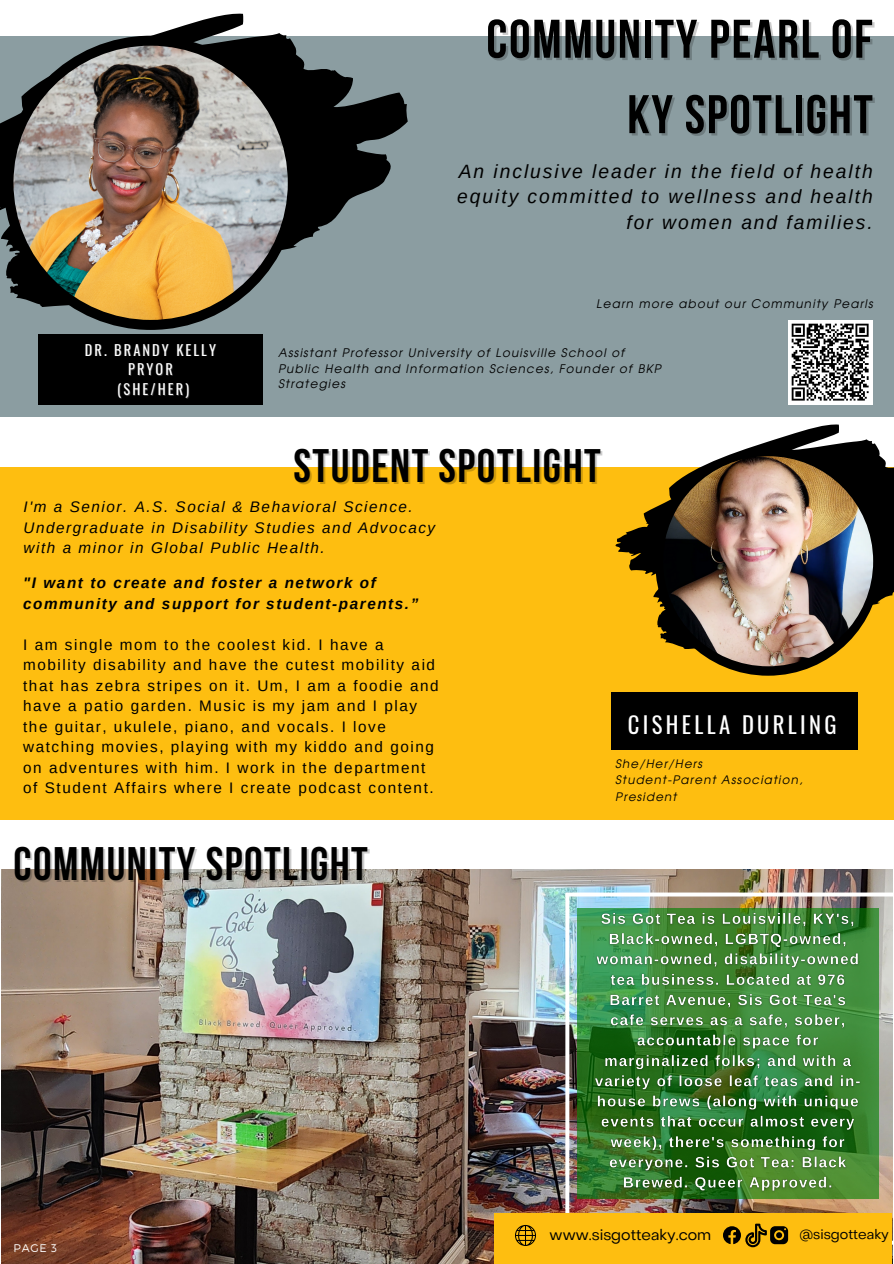
<style>
.page{position:relative;width:894px;height:1264px;background:#fff}
.page>*{position:absolute;margin:0;border:0;box-sizing:border-box;transform-origin:0 0}
.t1{font:700 54.3px/75.3px "Bebas Neue";letter-spacing:.03em;color:#000;text-align:right}
.t2{font:700 46.8px "Bebas Neue";letter-spacing:.03em;color:#000}
.t3{font:22.65px "Oswald";letter-spacing:.145em;color:#fff}
.t4{font:italic 19.2px/25.8px "Arimo";letter-spacing:.1em;color:#000;text-align:right}
.t5{font:15.3px/20.5px "Arimo";letter-spacing:.1em;color:#000}
.t6{font:italic 15.3px/20.5px "Arimo";letter-spacing:.1em;color:#000}
.t7{font:italic 700 15.3px/20.5px "Arimo";letter-spacing:.1em;color:#000}
.t8{font:15.15px "Object Sans";color:#000}
.t9{font:14.25px/20.4px "Oswald";letter-spacing:.145em;color:#fff;text-align:center}
.t10{font:13.65px "Object Sans";color:#000}
.t11{font:italic 11.85px/15.9px "Evolventa";letter-spacing:.105em;color:#000}
.t12{font:italic 11.7px/16.4px "Evolventa";letter-spacing:.105em;color:#000}
.t13{font:300 11.1px "Montserrat";color:#fff}
.s1{color:rgb(255 255 255/.2)}
</style>
<div class="page">
<div style="left:0;top:467px;width:893px;height:352px;background:#febe10"></div>
<div style="left:655px;top:450px;width:225px;height:225px;background:#000;border-radius:50%"></div>
<svg style="left:615px;top:424px;width:278px;height:225px"></svg>
<img style="left:662px;top:456px;width:210px;height:210px;border-radius:50%">
<div style="left:610px;top:692px;width:247px;height:57px;background:#000"></div>
<div style="left:0;top:36px;width:893px;height:380px;background:#8b9da1"></div>
<svg style="left:0;top:14px;width:407px;height:293px"></svg>
<img style="left:13px;top:46px;width:275px;height:274px;border-radius:50%">
<div style="left:38px;top:334px;width:225px;height:71px;background:#000"></div>
<div style="left:787px;top:320px;width:85px;height:84px;background:#fff"></div>
<svg style="left:791px;top:323px;width:78px;height:78px"></svg>
<img style="left:2px;top:869px;width:890px;height:394px">
<img style="left:565px;top:892px;width:328px;height:352px">
<svg style="left:577px;top:908px;width:301px;height:290px"></svg>
<img style="left:590px;top:908px;width:275px;height:288px">
<div style="left:494px;top:1213px;width:397px;height:50px;background:#febe10"></div>
<svg style="left:515px;top:1224px;width:21px;height:21px"></svg>
<svg style="left:723px;top:1223px;width:64px;height:24px"></svg>
<p class="t1" style="left:486px;top:6px;width:388px">COMMUNITY PEARL OF<br>KY SPOTLIGHT</p>
<p class="t4" style="left:457px;top:158px;width:417px">An inclusive leader in the field of health equity committed to wellness and health for women and families.</p>
<p class="t9" style="left:85px;top:339px;width:132px">DR. BRANDY KELLY<br><span class="s1">PRYOR</span></p>
<p class="t9" style="left:117px;top:378px;width:74px">(SHE/HER)</p>
<p class="t11" style="left:596px;top:297px;width:278px">Learn more about our Community Pearls</p>
<p class="t11" style="left:278px;top:345px;width:384px">Assistant Professor University of Louisville School of<br>Public Health and Information Sciences, Founder of BKP<br>Strategies</p>
<p class="t2" style="left:293px;top:446px;width:309px">STUDENT SPOTLIGHT</p>
<p class="t6" style="left:24px;top:497px;width:413px">I'm a Senior. A.S. Social &amp; Behavioral Science.<br>Undergraduate in Disability Studies and Advocacy with a minor in Global Public Health.</p>
<p class="t7" style="left:23px;top:572px;width:396px">"I want to create and foster a network of community and support for student-parents.”</p>
<p class="t5" style="left:23px;top:634px;width:417px">I am single mom to the coolest kid. I have a mobility disability and have the cutest mobility aid that has zebra stripes on it. Um, I am a foodie and have a patio garden. Music is my jam and I play the guitar, ukulele, piano, and vocals. I love watching movies, playing with my kiddo and going on adventures with him. I work in the department of Student Affairs where I create podcast content.</p>
<p class="t3" style="left:627px;top:706px;width:210px">CISHELLA DURLING</p>
<p class="t12" style="left:615px;top:756px;width:88px">She/Her/Hers</p>
<p class="t12" style="left:615px;top:772px;width:188px">Student-Parent Association,<br>President</p>
<p class="t2" style="left:13px;top:844px;width:356px">COMMUNITY SPOTLIGHT</p>
<p class="t13" style="left:13px;top:1240px;width:45px">PAGE 3</p>
<p class="t8" style="left:549px;top:1228px;width:163px">www.sisgotteaky.com</p>
<p class="t10" style="left:799px;top:1229px;width:91px">@sisgotteaky</p>
</div>
